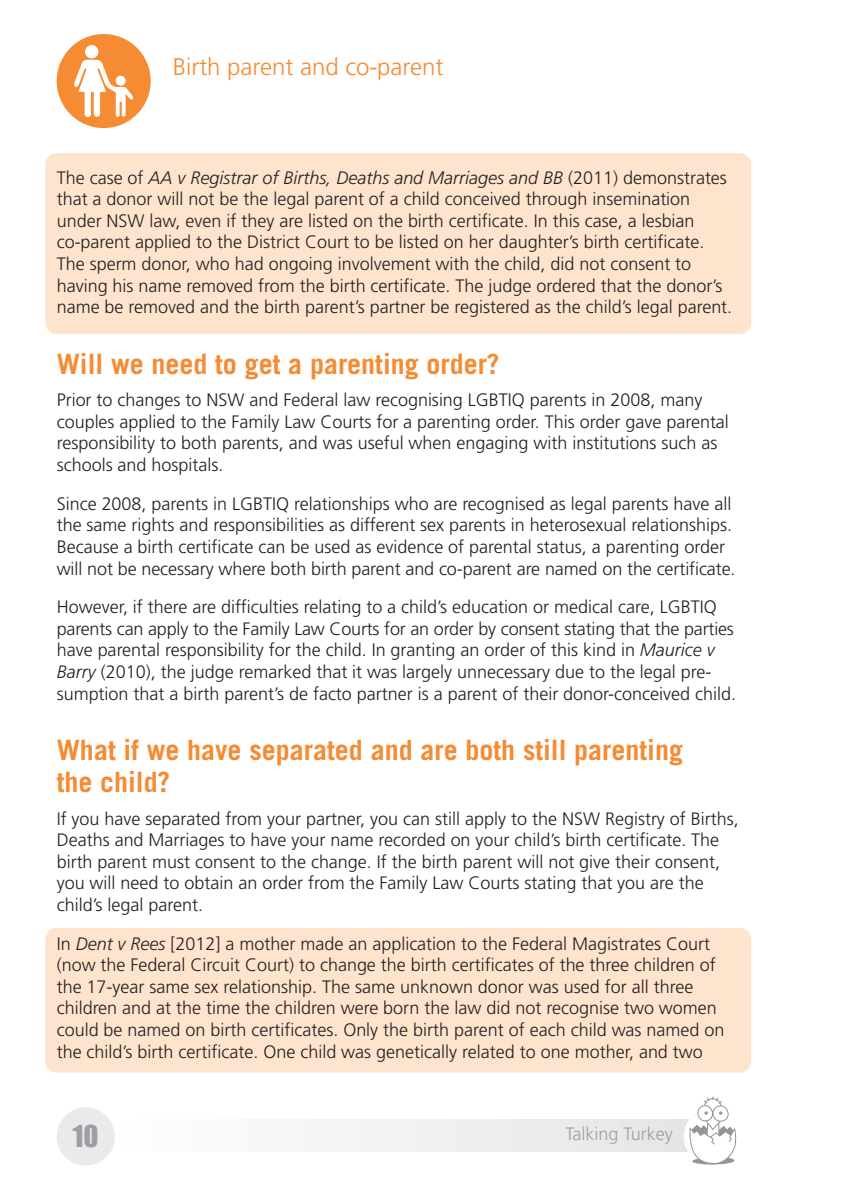
<style>
.page{position:relative;width:842px;height:1191px;background:#fff}
.page>*{position:absolute;margin:0;border:0;box-sizing:border-box;transform-origin:0 0}
.t1{font:700 28px/32px "Trade Gothic";color:#f58b32}
.t2{font:28px "Impact";color:#9d9fa2}
.t3{font:300 24px "Frutiger";color:#f58b32}
.t4{font:300 18px/21.6px "Frutiger";color:#231f20}
.t5{font:300 18px "Frutiger";color:#9d9fa2}
.s1{font-style:italic}
</style>
<div class="page">
<div style="left:45px;top:153px;width:706px;height:181px;background:#fee4cd"></div>
<div style="left:45px;top:928px;width:706px;height:144px;background:#fee4cd"></div>
<div style="left:57px;top:1107px;width:58px;height:58px;background:#e9eaeb;border-radius:50%"></div>
<div style="left:57px;top:34px;width:94px;height:94px;background:#f58b32;border-radius:50%"></div>
<div style="left:85px;top:45px;width:13px;height:13px;background:#fff;border-radius:50%"></div>
<svg style="left:74px;top:60px;width:59px;height:57px"></svg>
<div style="left:116px;top:76px;width:10px;height:10px;background:#fff;border-radius:50%"></div>
<svg style="left:684px;top:1096px;width:53px;height:69px"></svg>
<h2 class="t3" style="left:173px;top:57px;width:272px">Birth parent and co-parent</h2>
<p class="t4" style="left:57px;top:168px;width:677px">The case of <span class="s1">AA v Registrar of Births, Deaths and Marriages and BB</span> (2011) demonstrates that a donor will not be the legal parent of a child conceived through insemination under NSW law, even if they are listed on the birth certificate. In this case, a lesbian co-parent applied to the District Court to be listed on her daughter’s birth certificate.<br>The sperm donor, who had ongoing involvement with the child, did not consent to having his name removed from the birth certificate. The judge ordered that the donor’s name be removed and the birth parent’s partner be registered as the child’s legal parent.</p>
<h1 class="t1" style="left:57px;top:350px;width:444px">Will we need to get a parenting order?</h1>
<p class="t4" style="left:57px;top:390px;width:674px">Prior to changes to NSW and Federal law recognising LGBTIQ parents in 2008, many couples applied to the Family Law Courts for a parenting order. This order gave parental responsibility to both parents, and was useful when engaging with institutions such as schools and hospitals.</p>
<p class="t4" style="left:57px;top:494px;width:680px">Since 2008, parents in LGBTIQ relationships who are recognised as legal parents have all the same rights and responsibilities as different sex parents in heterosexual relationships.<br>Because a birth certificate can be used as evidence of parental status, a parenting order will not be necessary where both birth parent and co-parent are named on the certificate.</p>
<p class="t4" style="left:57px;top:597px;width:681px">However, if there are difficulties relating to a child’s education or medical care, LGBTIQ parents can apply to the Family Law Courts for an order by consent stating that the parties have parental responsibility for the child. In granting an order of this kind in <span class="s1">Maurice v Barry</span> (2010), the judge remarked that it was largely unnecessary due to the legal pre&shy;sumption that a birth parent’s de facto partner is a parent of their donor-conceived child.</p>
<h1 class="t1" style="left:57px;top:736px;width:628px">What if we have separated and are both still parenting the child?</h1>
<p class="t4" style="left:57px;top:809px;width:684px">If you have separated from your partner, you can still apply to the NSW Registry of Births, Deaths and Marriages to have your name recorded on your child’s birth certificate. The birth parent must consent to the change. If the birth parent will not give their consent, you will need to obtain an order from the Family Law Courts stating that you are the child’s legal parent.</p>
<p class="t4" style="left:57px;top:934px;width:669px">In <span class="s1">Dent v Rees</span> [2012] a mother made an application to the Federal Magistrates Court (now the Federal Circuit Court) to change the birth certificates of the three children of the 17-year same sex relationship. The same unknown donor was used for all three children and at the time the children were born the law did not recognise two women could be named on birth certificates. Only the birth parent of each child was named on the child’s birth certificate. One child was genetically related to one mother, and two</p>
<h1 class="t2" style="left:73px;top:1121px;width:27px">10</h1>
<p class="t5" style="left:565px;top:1126px;width:109px">Talking Turkey</p>
</div>
